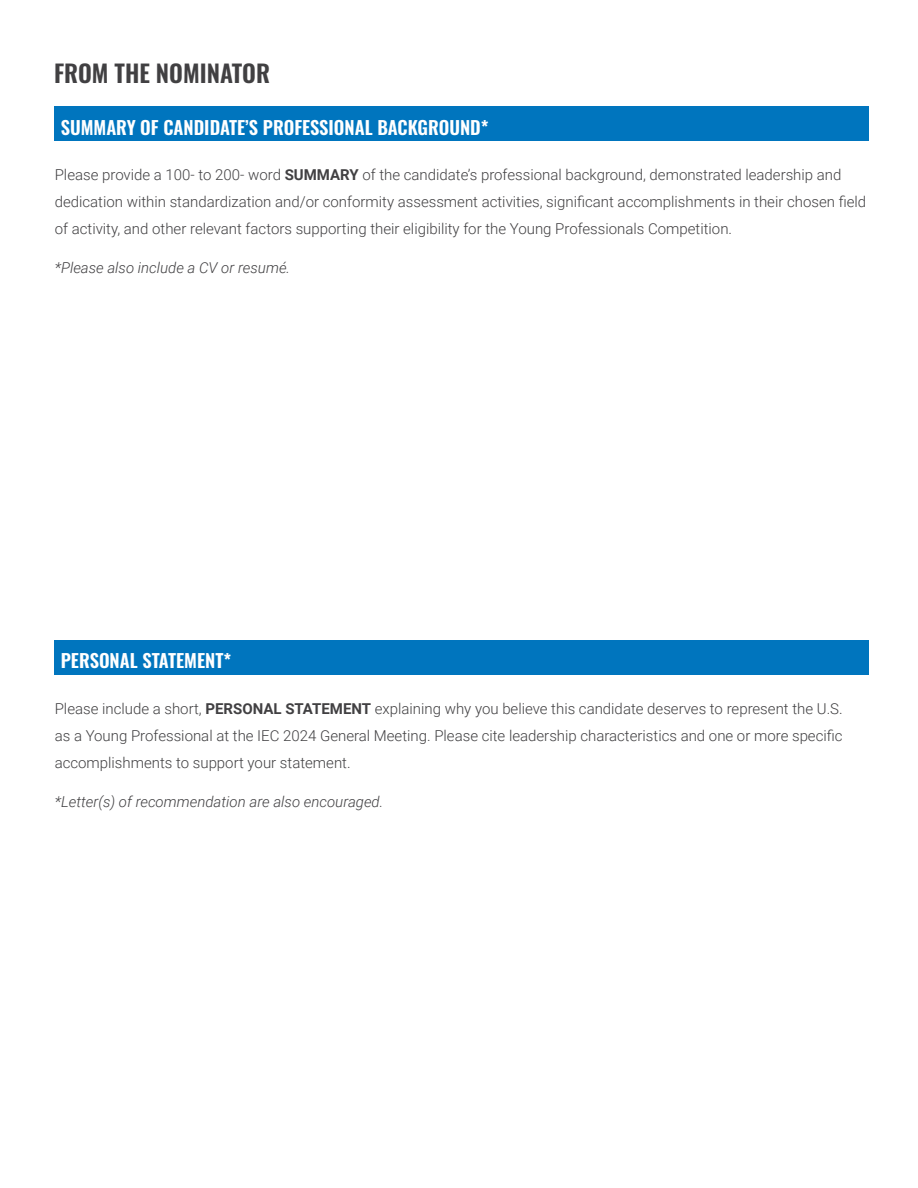
<style>
.page{position:relative;width:918px;height:1188px;background:#fff}
.page>*{position:absolute;margin:0;border:0;box-sizing:border-box;transform-origin:0 0}
.t1{font:24px "Oswald";color:#414042}
.t2{font:18.45px "Oswald";color:#fff}
.t3{font:300 15px/27px "Roboto";color:#414042}
.t4{font:italic 300 15px "Roboto";color:#414042}
.s1{font-weight:700}
</style>
<div class="page">
<div style="left:55px;top:107px;width:814px;height:34px;background:#0075be"></div>
<div style="left:55px;top:640px;width:814px;height:34px;background:#0075be"></div>
<h1 class="t1" style="left:54px;top:52px;width:218px">FROM THE NOMINATOR</h1>
<p class="t2" style="left:61px;top:111px;width:429px">SUMMARY OF CANDIDATE’S PROFESSIONAL BACKGROUND*</p>
<p class="t3" style="left:55px;top:161px;width:813px">Please provide a 100- to 200- word <span class="s1">SUMMARY</span> of the candidate’s professional background, demonstrated leadership and dedication within standardization and/or conformity assessment activities, significant accomplishments in their chosen field of activity, and other relevant factors supporting their eligibility for the Young Professionals Competition.</p>
<p class="t4" style="left:55px;top:258px;width:237px">*Please also include a CV or resumé.</p>
<p class="t2" style="left:61px;top:644px;width:172px">PERSONAL STATEMENT*</p>
<p class="t3" style="left:55px;top:694px;width:789px;text-align:justify">Please include a short, <span class="s1">PERSONAL STATEMENT</span> explaining why you believe this candidate deserves to represent the U.S. as a Young Professional at the IEC 2024 General Meeting. Please cite leadership characteristics and one or more specific accomplishments to support your statement.</p>
<p class="t4" style="left:55px;top:791px;width:330px">*Letter(s) of recommendation are also encouraged.</p>
</div>
